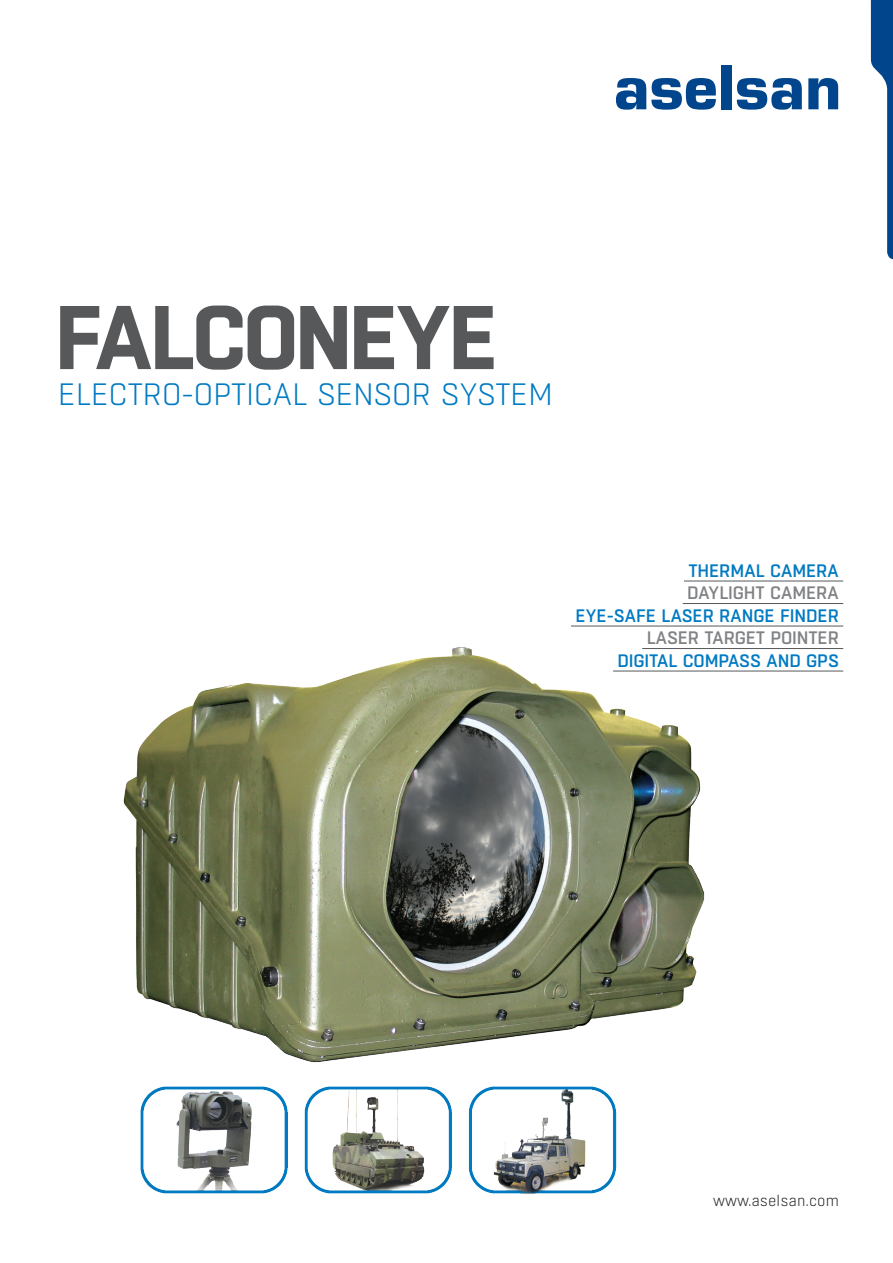
<style>
.page{position:relative;width:893px;height:1263px;background:#fff}
.page>*{position:absolute;margin:0;border:0;box-sizing:border-box;transform-origin:0 0}
.t1{font:700 90px "Boxed";letter-spacing:-.04em;color:#57585a}
.t2{font:300 30.9px "Boxed";letter-spacing:-.015em;color:#007ac2}
.t3{font:500 18px "Boxed";letter-spacing:-.01em;color:#007ac2}
.t4{font:500 18px "Boxed";letter-spacing:-.01em;color:#808285}
.t5{font:300 15px "Boxed";color:#231f20}
</style>
<div class="page">
<svg style="left:616px;top:78px;width:100px;height:32px"></svg>
<div style="left:721px;top:65px;width:10px;height:44px;background:#01468c"></div>
<svg style="left:737px;top:78px;width:65px;height:32px"></svg>
<svg style="left:808px;top:78px;width:30px;height:31px"></svg>
<svg style="left:871px;top:0;width:22px;height:259px"></svg>
<img style="left:123px;top:625px;width:600px;height:569px">
<hr style="left:684px;top:581px;width:159px;height:1px;background:#57585a">
<hr style="left:683px;top:603px;width:160px;height:1px;background:#57585a">
<hr style="left:571px;top:626px;width:272px;height:1px;background:#57585a">
<hr style="left:642px;top:648px;width:201px;height:1px;background:#57585a">
<hr style="left:613px;top:671px;width:230px;height:1px;background:#57585a">
<p class="t1" style="left:55px;top:277px;width:445px">FALCONEYE</p>
<p class="t2" style="left:58px;top:375px;width:497px">ELECTRO-OPTICAL SENSOR SYSTEM</p>
<p class="t3" style="left:688px;top:559px;width:152px">THERMAL CAMERA</p>
<p class="t4" style="left:687px;top:582px;width:153px">DAYLIGHT CAMERA</p>
<p class="t3" style="left:575px;top:604px;width:265px">EYE-SAFE LASER RANGE FINDER</p>
<p class="t4" style="left:647px;top:627px;width:194px">LASER TARGET POINTER</p>
<p class="t3" style="left:617px;top:649px;width:223px">DIGITAL COMPASS AND GPS</p>
<p class="t5" style="left:713px;top:1191px;width:127px">www.aselsan.com</p>
</div>
